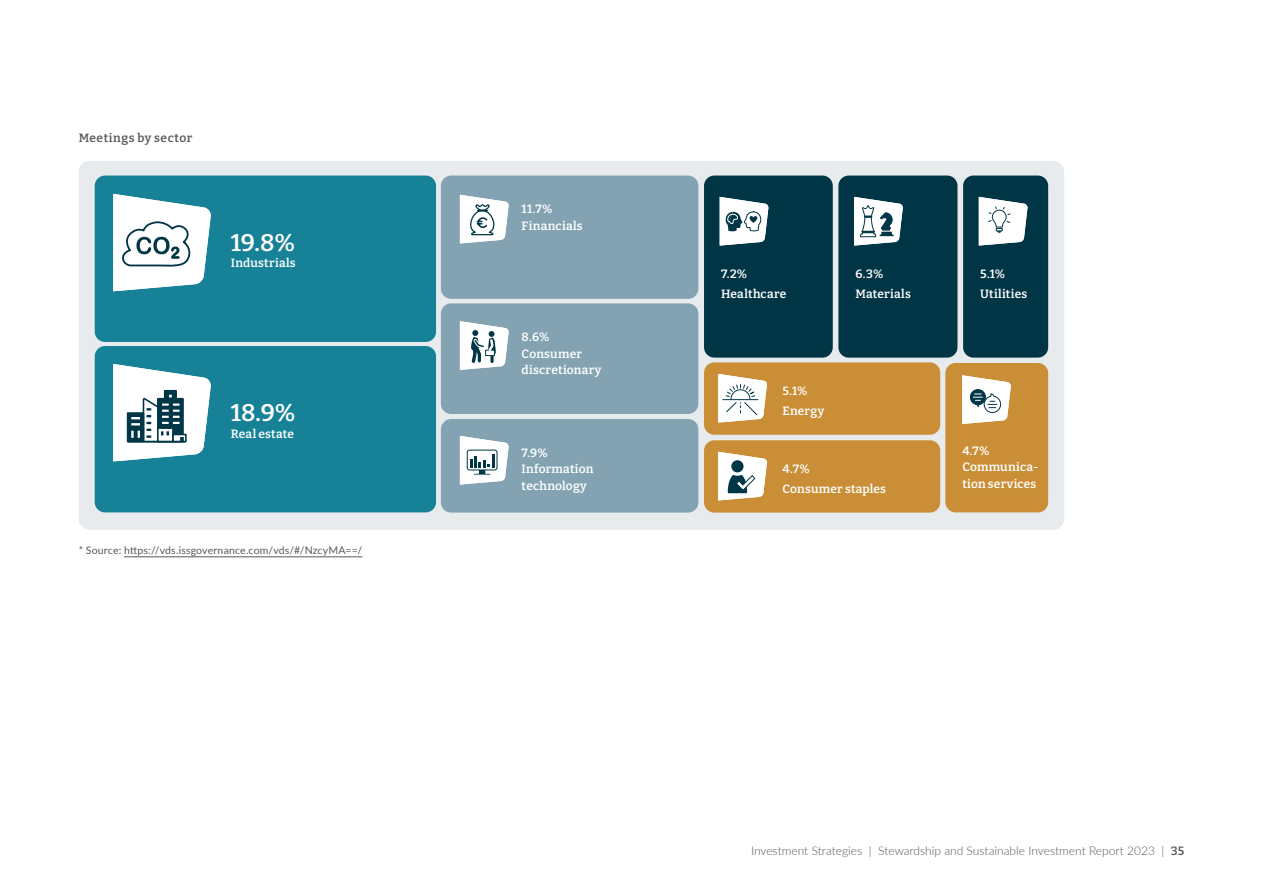
<style>
.page{position:relative;width:1263px;height:893px;background:#fff}
.page>*{position:absolute;margin:0;border:0;box-sizing:border-box;transform-origin:0 0}
.t1{font:600 24px "Bitter";color:#fff}
.t2{font:600 12px/16.5px "Bitter";letter-spacing:.02em;color:#fff}
.t3{font:300 12px "Lato";color:#57585a}
.t4{font:600 12px "Bitter";letter-spacing:.04em;color:#57585a}
.t5{font:10.5px "Lato";letter-spacing:.015em;color:#57585a}
.s1{font-family:"Bitter";font-weight:600}
</style>
<div class="page">
<div style="left:79px;top:161px;width:985px;height:369px;background:#e7ebee;border-radius:11px"></div>
<div style="left:95px;top:176px;width:341px;height:166px;background:#178297;border-radius:10px"></div>
<div style="left:95px;top:346px;width:341px;height:166px;background:#178297;border-radius:10px"></div>
<div style="left:441px;top:303px;width:257px;height:111px;background:#83a3b3;border-radius:10px"></div>
<div style="left:441px;top:176px;width:257px;height:123px;background:#83a3b3;border-radius:10px"></div>
<div style="left:704px;top:362px;width:236px;height:73px;background:#c98e36;border-radius:10px"></div>
<div style="left:704px;top:176px;width:129px;height:182px;background:#003546;border-radius:10px"></div>
<svg style="left:113px;top:364px;width:98px;height:97px;background:#b3cbd1"></svg>
<hr style="left:128px;top:441px;width:57px;height:1px;background:#003645">
<svg style="left:460px;top:321px;width:49px;height:49px;background:#cbd6db"></svg>
<svg style="left:113px;top:194px;width:98px;height:97px;background:#ccdfe3"></svg>
<hr style="left:124px;top:557px;width:238px;height:1px;background:#57585a">
<svg style="left:460px;top:195px;width:49px;height:48px;background:#d7e0e4"></svg>
<svg style="left:720px;top:197px;width:49px;height:49px"></svg>
<svg style="left:718px;top:374px;width:49px;height:49px;background:#e7e1d6"></svg>
<div style="left:441px;top:419px;width:257px;height:94px;background:#83a3b3;border-radius:10px"></div>
<svg style="left:460px;top:436px;width:49px;height:49px"></svg>
<div style="left:838px;top:176px;width:119px;height:182px;background:#003546;border-radius:10px"></div>
<svg style="left:854px;top:197px;width:49px;height:49px"></svg>
<div style="left:963px;top:176px;width:85px;height:182px;background:#003546;border-radius:10px"></div>
<svg style="left:979px;top:197px;width:49px;height:49px;background:#ced8db"></svg>
<div style="left:704px;top:440px;width:236px;height:73px;background:#c98e36;border-radius:10px"></div>
<svg style="left:718px;top:452px;width:49px;height:48px;background:#cbcdc4"></svg>
<div style="left:945px;top:363px;width:103px;height:149px;background:#c98e36;border-radius:10px"></div>
<svg style="left:962px;top:375px;width:49px;height:49px;background:#dbd8cd"></svg>
<p class="t4" style="left:79px;top:130px;width:115px">Meetings by sector</p>
<h1 class="t1" style="left:231px;top:227px;width:66px">19.8%</h1>
<p class="t2" style="left:231px;top:254px;width:66px">Industrials</p>
<h1 class="t1" style="left:231px;top:398px;width:66px">18.9%</h1>
<p class="t2" style="left:231px;top:425px;width:65px">Real estate</p>
<p class="t5" style="left:79px;top:543px;width:285px">* Source: https://vds.issgovernance.com/vds/#/NzcyMA==/</p>
<p class="t2" style="left:522px;top:200px;width:63px">11.7%<br>Financials</p>
<p class="t2" style="left:522px;top:328px;width:81px">8.6%<br>Consumer discretionary</p>
<p class="t2" style="left:522px;top:444px;width:73px">7.9%<br>Information technology</p>
<p class="t2" style="left:721px;top:264px;width:67px;line-height:19.5px">7.2%<br>Healthcare</p>
<p class="t2" style="left:855px;top:264px;width:57px;line-height:19.5px">6.3%<br>Materials</p>
<p class="t2" style="left:980px;top:264px;width:49px;line-height:19.5px">5.1%<br>Utilities</p>
<p class="t2" style="left:782px;top:381px;width:43px;line-height:19.5px">5.1%<br>Energy</p>
<p class="t2" style="left:782px;top:459px;width:105px;line-height:19.5px">4.7%<br>Consumer staples</p>
<p class="t2" style="left:962px;top:442px;width:78px">4.7%<br>Communica&shy;tion services</p>
<p class="t3" style="left:751px;top:842px;width:435px">Investment Strategies | Stewardship and Sustainable Investment Report 2023 | <span class="s1">35</span></p>
</div>
